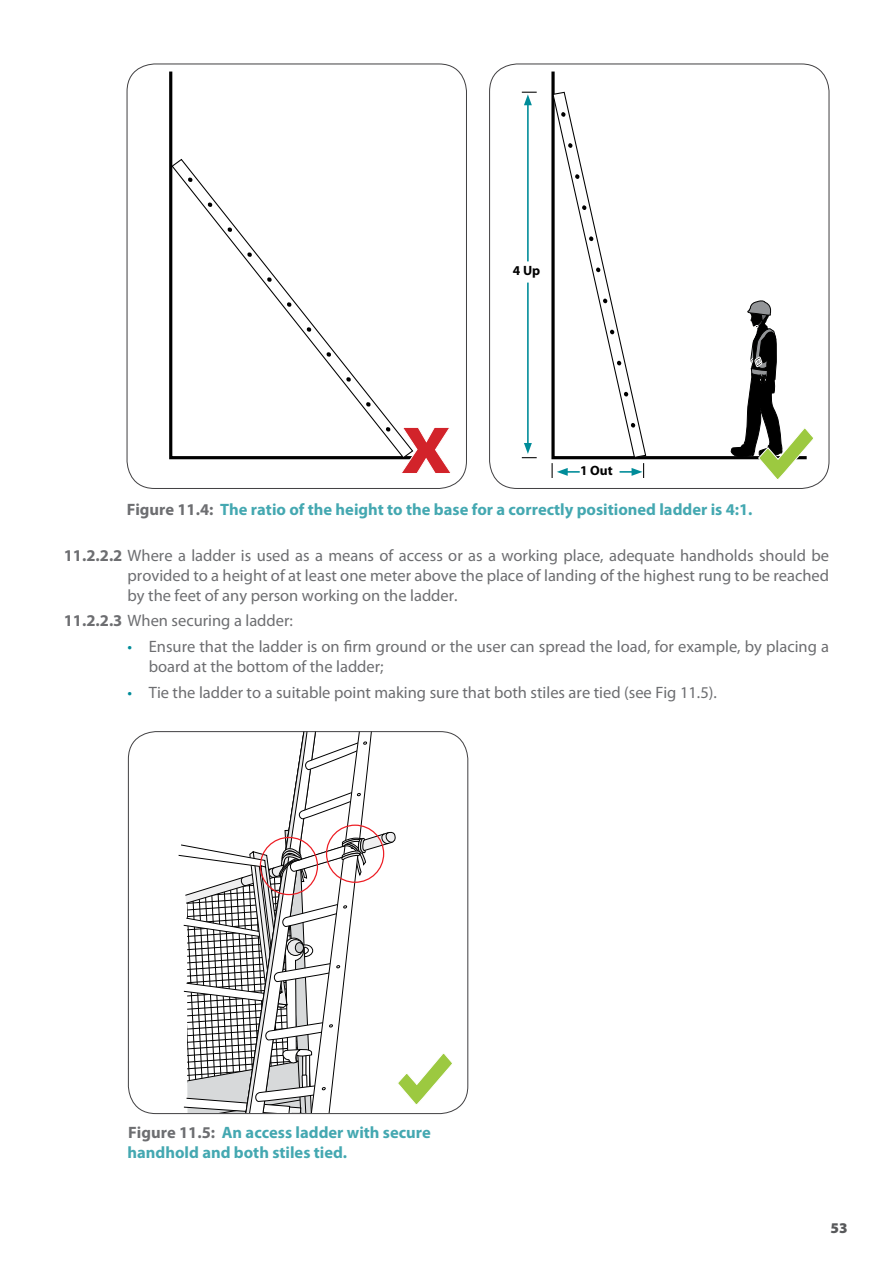
<style>
.page{position:relative;width:893px;height:1263px;background:#fff}
.page>*{position:absolute;margin:0;border:0;box-sizing:border-box;transform-origin:0 0}
.t1{font:16.5px/19.8px "Myriad Pro";color:#6d6e71;text-align:justify}
.t2{font:700 16.5px/19.8px "Myriad Pro";color:#44a8b1}
.t3{font:900 14.85px "Myriad Pro";color:#58595b}
.t4{font:700 13.5px "Myriad Pro";color:#000}
.s1{color:#6d6e71}
.s2{font-weight:700}
.s3{color:#008c99}
</style>
<div class="page">
<svg style="left:178px;top:732px;width:276px;height:380px"></svg>
<div style="left:260px;top:837px;width:58px;height:58px;border:1px solid #ed1d24;border-radius:50%"></div>
<div style="left:326px;top:824px;width:58px;height:59px;border:1px solid #ed1d24;border-radius:50%"></div>
<svg style="left:169px;top:71px;width:231px;height:389px"></svg>
<svg style="left:171px;top:158px;width:229px;height:301px"></svg>
<svg style="left:188px;top:177px;width:5px;height:5px"></svg>
<svg style="left:208px;top:202px;width:5px;height:5px"></svg>
<svg style="left:227px;top:227px;width:5px;height:5px"></svg>
<svg style="left:247px;top:252px;width:5px;height:5px"></svg>
<svg style="left:267px;top:277px;width:5px;height:5px"></svg>
<svg style="left:287px;top:302px;width:5px;height:5px"></svg>
<svg style="left:306px;top:327px;width:5px;height:5px"></svg>
<svg style="left:326px;top:352px;width:5px;height:5px"></svg>
<svg style="left:346px;top:377px;width:5px;height:5px"></svg>
<svg style="left:366px;top:402px;width:5px;height:5px"></svg>
<svg style="left:386px;top:427px;width:5px;height:5px"></svg>
<svg style="left:551px;top:71px;width:180px;height:389px"></svg>
<svg style="left:552px;top:91px;width:95px;height:387px"></svg>
<hr style="left:527px;top:103px;width:2px;height:158px;background:#008c99">
<svg style="left:522px;top:92px;width:15px;height:13px"></svg>
<hr style="left:527px;top:283px;width:2px;height:163px;background:#008c99">
<svg style="left:522px;top:443px;width:15px;height:15px"></svg>
<svg style="left:400px;top:427px;width:51px;height:46px"></svg>
<svg style="left:731px;top:300px;width:82px;height:179px"></svg>
<p class="t4" style="left:513px;top:262px;width:29px">4 Up</p>
<p class="t4" style="left:580px;top:462px;width:34px">1 Out</p>
<p class="t2" style="left:127px;top:498px;width:627px"><span class="s1">Figure 11.4:</span> The ratio of the height to the base for a correctly positioned ladder is 4:1.</p>
<p class="t1" style="left:128px;top:545px;width:703px;text-indent:-64px"><span class="s2">11.2.2.2</span> Where a ladder is used as a means of access or as a working place, adequate handholds should be provided to a height of at least one meter above the place of landing of the highest rung to be reached by the feet of any person working on the ladder.</p>
<p class="t1" style="left:64px;top:611px;width:231px"><span class="s2">11.2.2.3</span> When securing a ladder:</p>
<p class="t1" style="left:149px;top:636px;width:682px;text-indent:-21px"><span class="s3">•</span> Ensure that the ladder is on firm ground or the user can spread the load, for example, by placing a board at the bottom of the ladder;</p>
<p class="t1" style="left:128px;top:682px;width:591px"><span class="s3">•</span> Tie the ladder to a suitable point making sure that both stiles are tied (see Fig 11.5).</p>
<p class="t2" style="left:128px;top:1122px;width:305px"><span class="s1">Figure 11.5:</span> An access ladder with secure handhold and both stiles tied.</p>
<p class="t3" style="left:830px;top:1218px;width:19px">53</p>
</div>
